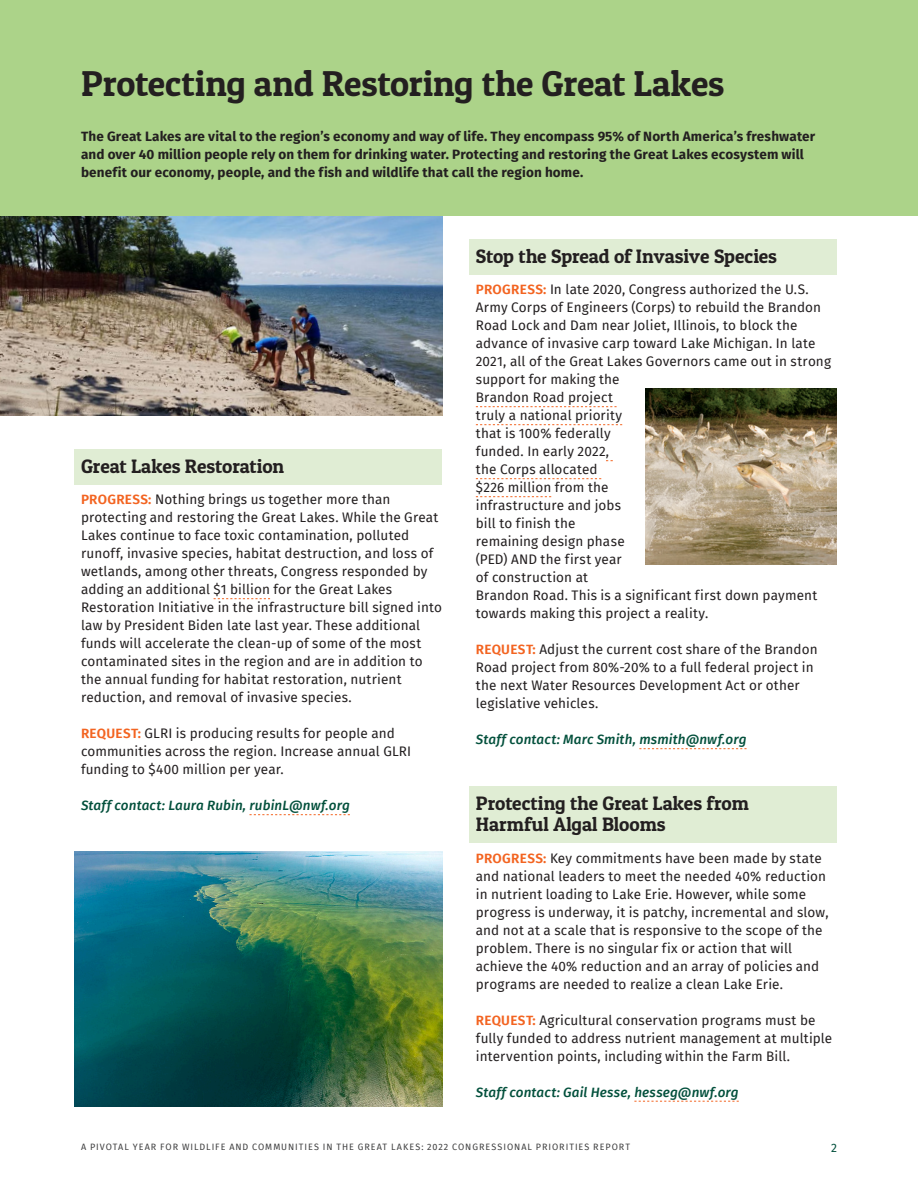
<style>
.page{position:relative;width:918px;height:1188px;background:#fff}
.page>*{position:absolute;margin:0;border:0;box-sizing:border-box;transform-origin:0 0}
.Subheader_1{font:36px "Patua One";letter-spacing:-.005em;color:#231f20}
.Subheader_4{font:19.5px/21px "Patua One";letter-spacing:-.005em;color:#231f20}
.Body_1{font:13.5px/18px "Fira Sans";letter-spacing:.01em;color:#231f20}
.Intro_Paragraph{font:700 13.5px/18px "Fira Sans";letter-spacing:.01em;color:#231f20}
.Staff_Contact{font:italic 500 13.5px "Fira Sans";letter-spacing:.01em;color:#03503c}
.t1{font:12px "Fira Sans";color:#03503c}
.t2{font:9px "Fira Sans";letter-spacing:.11em;color:#3e3e3f}
.s1{font-weight:600;color:#f36421}
</style>
<div class="page">
<div style="left:0;top:0;width:918px;height:216px;background:#acd389"></div>
<div style="left:74px;top:449px;width:368px;height:35px;background:#e0edd4"></div>
<svg style="left:214px;top:598px;width:56px;height:1px"></svg>
<svg style="left:250px;top:814px;width:100px;height:1px"></svg>
<div style="left:469px;top:239px;width:368px;height:35px;background:#e0edd4"></div>
<svg style="left:476px;top:406px;width:141px;height:1px"></svg>
<svg style="left:476px;top:424px;width:146px;height:1px"></svg>
<svg style="left:476px;top:478px;width:125px;height:1px"></svg>
<svg style="left:476px;top:496px;width:75px;height:1px"></svg>
<svg style="left:639px;top:748px;width:108px;height:1px"></svg>
<div style="left:469px;top:786px;width:368px;height:57px;background:#e0edd4"></div>
<svg style="left:634px;top:1101px;width:105px;height:1px"></svg>
<img style="left:74px;top:851px;width:368px;height:256px">
<img style="left:645px;top:389px;width:192px;height:175px">
<img style="left:0;top:216px;width:442px;height:199px">
<p class="Subheader_1" style="left:81px;top:61px;width:645px">Protecting and Restoring the Great Lakes</p>
<p class="Intro_Paragraph" style="left:81px;top:126px;width:736px">The Great Lakes are vital to the region’s economy and way of life. They encompass 95% of North America’s freshwater and over 40 million people rely on them for drinking water. Protecting and restoring the Great Lakes ecosystem will benefit our economy, people, and the fish and wildlife that call the region home.</p>
<p class="Subheader_4" style="left:81px;top:455px;width:205px">Great Lakes Restoration</p>
<p class="Body_1" style="left:81px;top:490px;width:363px"><span class="s1">PROGRESS:</span> Nothing brings us together more than protecting and restoring the Great Lakes. While the Great Lakes continue to face toxic contamination, polluted runoff, invasive species, habitat destruction, and loss of wetlands, among other threats, Congress responded by adding an additional $1 billion for the Great Lakes Restoration Initiative in the infrastructure bill signed into law by President Biden late last year. These additional funds will accelerate the clean-up of some of the most contaminated sites in the region and are in addition to the annual funding for habitat restoration, nutrient reduction, and removal of invasive species.</p>
<p class="Body_1" style="left:81px;top:724px;width:332px"><span class="s1">REQUEST:</span> GLRI is producing results for people and communities across the region. Increase annual GLRI funding to $400 million per year.</p>
<p class="Staff_Contact" style="left:81px;top:795px;width:270px">Staff contact: Laura Rubin, rubinL@nwf.org</p>
<p class="Subheader_4" style="left:476px;top:245px;width:303px">Stop the Spread of Invasive Species</p>
<p class="Body_1" style="left:476px;top:280px;width:357px"><span class="s1">PROGRESS:</span> In late 2020, Congress authorized the U.S.<br>Army Corps of Engineers (Corps) to rebuild the Brandon<br>Road Lock and Dam near Joliet, Illinois, to block the advance of invasive carp toward Lake Michigan. In late<br>2021, all of the Great Lakes Governors came out in strong support for making the<br>Brandon Road project<br>truly a national priority<br>that is 100% federally<br>funded. In early 2022,<br>the Corps allocated<br>$226 million from the<br>infrastructure and jobs<br>bill to finish the<br>remaining design phase<br>(PED) AND the first year<br>of construction at<br>Brandon Road. This is a significant first down payment towards making this project a reality.</p>
<p class="Body_1" style="left:476px;top:640px;width:343px"><span class="s1">REQUEST:</span> Adjust the current cost share of the Brandon Road project from 80%-20% to a full federal project in the next Water Resources Development Act or other legislative vehicles.</p>
<p class="Staff_Contact" style="left:476px;top:729px;width:272px">Staff contact: Marc Smith, msmith@nwf.org</p>
<p class="Subheader_4" style="left:476px;top:793px;width:274px">Protecting the Great Lakes from<br>Harmful Algal Blooms</p>
<p class="Body_1" style="left:476px;top:849px;width:354px"><span class="s1">PROGRESS:</span> Key commitments have been made by state and national leaders to meet the needed 40% reduction in nutrient loading to Lake Erie. However, while some progress is underway, it is patchy, incremental and slow, and not at a scale that is responsive to the scope of the problem. There is no singular fix or action that will achieve the 40% reduction and an array of policies and programs are needed to realize a clean Lake Erie.</p>
<p class="Body_1" style="left:476px;top:1011px;width:358px"><span class="s1">REQUEST:</span> Agricultural conservation programs must be fully funded to address nutrient management at multiple intervention points, including within the Farm Bill.</p>
<p class="Staff_Contact" style="left:476px;top:1081px;width:264px">Staff contact: Gail Hesse, hesseg@nwf.org</p>
<p class="t2" style="left:81px;top:1140px;width:551px">A PIVOTAL YEAR FOR WILDLIFE AND COMMUNITIES IN THE GREAT LAKES: 2022 CONGRESSIONAL PRIORITIES REPORT</p>
<p class="t1" style="left:831px;top:1138px;width:7px">2</p>
</div>
